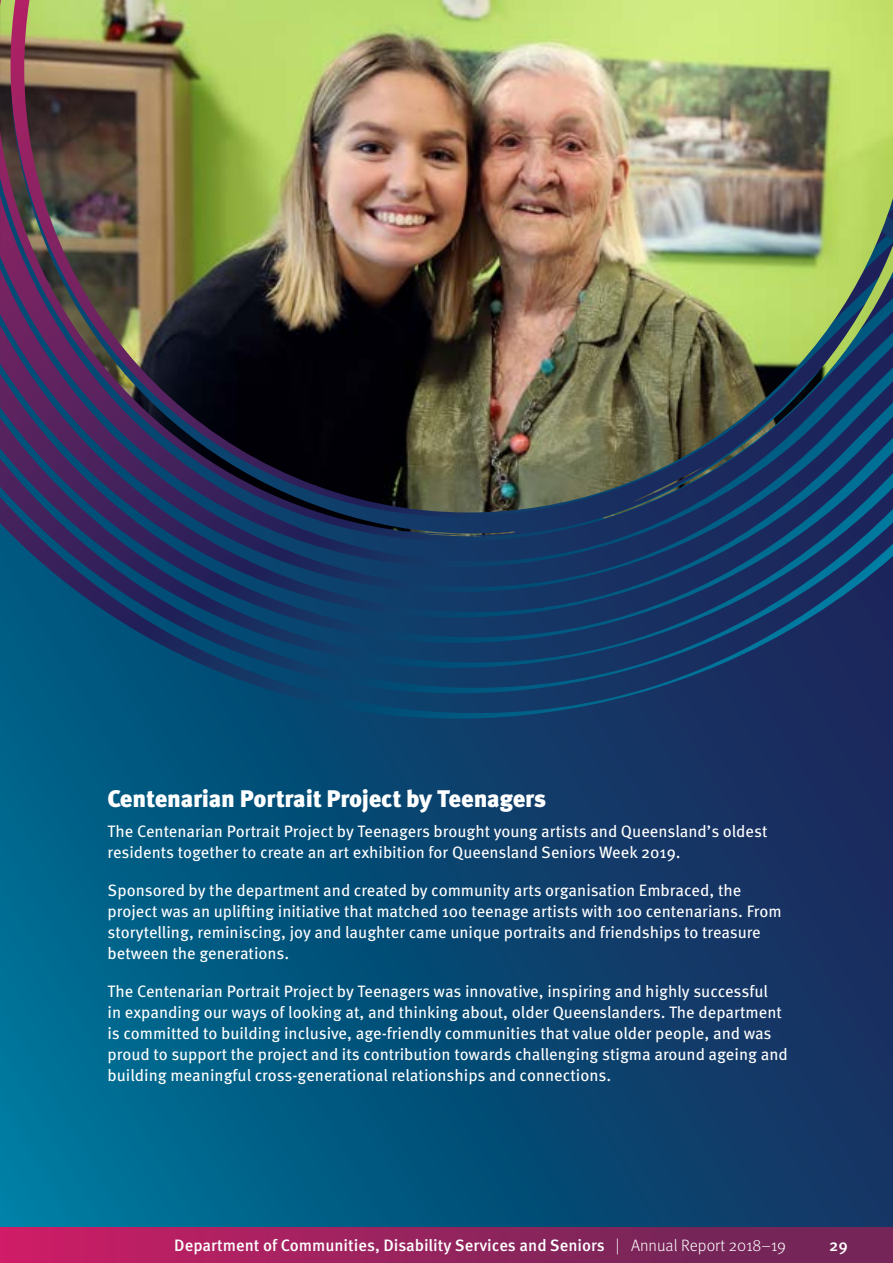
<style>
.page{position:relative;width:893px;height:1263px;background:#fff}
.page>*{position:absolute;margin:0;border:0;box-sizing:border-box;transform-origin:0 0}
.t1{font:900 24px "Meta OT";letter-spacing:-.01em;color:#fff}
.Case_Study_body_Book{font:16.5px/21px "Meta OT";color:#fff}
.t2{font:500 16.5px "Meta OT";color:#fff}
.s1{font-weight:300}
</style>
<div class="page">
<div style="left:0;top:1226px;width:893px;height:37px;background:linear-gradient(to right,#c91e66,#662756)"></div>
<div style="left:0;top:0;width:893px;height:1226px;background:linear-gradient(to right,#006d92,#182a5b)"></div>
<svg style="left:0;top:700px;width:893px;height:29px;background:#0c426e"></svg>
<svg style="left:0;top:678px;width:893px;height:22px;background:#0c416e"></svg>
<svg style="left:0;top:650px;width:893px;height:28px;background:#0e3f6c"></svg>
<svg style="left:0;top:629px;width:893px;height:21px;background:#0f3d6b"></svg>
<svg style="left:0;top:606px;width:893px;height:23px;background:#103b6a"></svg>
<svg style="left:0;top:568px;width:893px;height:38px;background:#133969"></svg>
<svg style="left:0;top:554px;width:893px;height:14px;background:#153868"></svg>
<svg style="left:0;top:537px;width:893px;height:17px;background:#173667"></svg>
<img style="left:0;top:0;width:893px;height:537px">
<h2 class="t1" style="left:108px;top:784px;width:440px">Centenarian Portrait Project by Teenagers</h2>
<p class="Case_Study_body_Book" style="left:108px;top:820px;width:661px">The Centenarian Portrait Project by Teenagers brought young artists and Queensland’s oldest residents together to create an art exhibition for Queensland Seniors Week 2019.</p>
<p class="Case_Study_body_Book" style="left:108px;top:879px;width:676px">Sponsored by the department and created by community arts organisation Embraced, the project was an uplifting initiative that matched 100 teenage artists with 100 centenarians. From storytelling, reminiscing, joy and laughter came unique portraits and friendships to treasure between the generations.</p>
<p class="Case_Study_body_Book" style="left:108px;top:980px;width:682px">The Centenarian Portrait Project by Teenagers was innovative, inspiring and highly successful<br>in expanding our ways of looking at, and thinking about, older Queenslanders. The department is committed to building inclusive, age-friendly communities that value older people, and was proud to support the project and its contribution towards challenging stigma around ageing and building meaningful cross-generational relationships and connections.</p>
<p class="t2" style="left:174px;top:1235px;width:613px">Department of Communities, Disability Services and Seniors <span class="s1">| Annual Report 2018–19</span></p>
<p class="t2" style="left:829px;top:1235px;width:20px">29</p>
</div>
